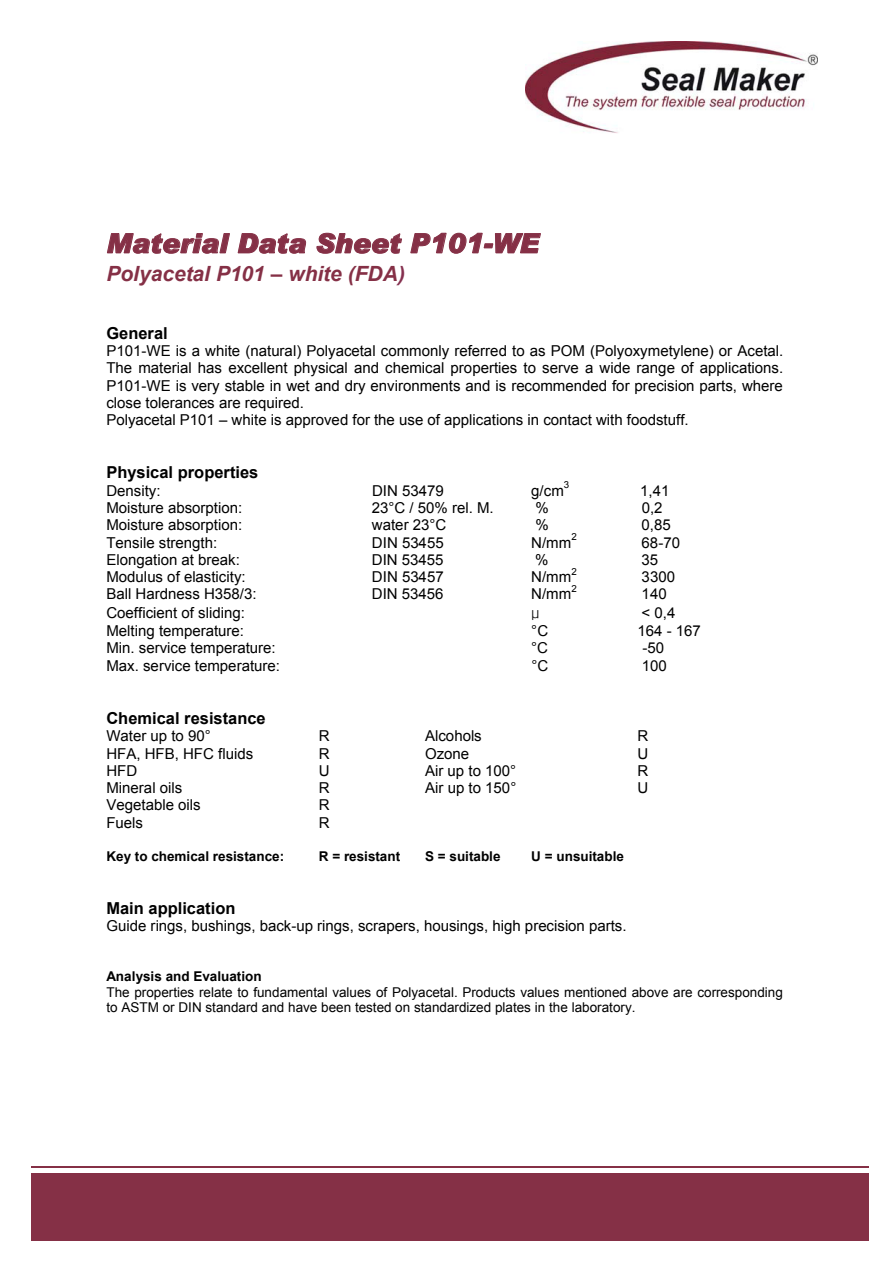
<style>
.page{position:relative;width:893px;height:1263px;background:#fff}
.page>*{position:absolute;margin:0;border:0;box-sizing:border-box;transform-origin:0 0}
.t1{font:italic 900 27px "Arial";color:#853046}
.t2{font:italic 700 21px "Arial";color:#853046}
.t3{font:700 16.5px "Arial";color:#000}
.t4{font:15px/17.2px "Arial";color:#000}
.t5{font:15px "Gulim";color:#000}
.t6{font:13.5px/15.6px "Arial";color:#000}
.t7{font:700 13.5px "Arial";color:#000}
.t8{font:9.75px "Arial";color:#000}
.s1{color:#85304f}
</style>
<div class="page">
<div style="left:31px;top:1173px;width:837px;height:67px;background:#853046"></div>
<hr style="left:31px;top:1166px;width:837px;height:1px;background:#853046">
<img style="left:525px;top:42px;width:292px;height:91px">
<svg style="left:107px;top:233px;width:123px;height:21px"></svg>
<svg style="left:237px;top:233px;width:69px;height:21px"></svg>
<svg style="left:316px;top:233px;width:86px;height:21px"></svg>
<svg style="left:410px;top:232px;width:131px;height:22px"></svg>
<h1 class="t1" style="left:106px;top:227px;width:434px">Material Data Sheet P101-WE</h1>
<h2 class="t2" style="left:106px;top:260px;width:300px">Polyacetal P101 – white (FDA<span class="s1">)</span></h2>
<p class="t3" style="left:106px;top:322px;width:63px">General</p>
<p class="t4" style="left:106px;top:342px;width:678px">P101-WE is a white (natural) Polyacetal commonly referred to as POM (Polyoxymetylene) or Acetal.<br>The material has excellent physical and chemical properties to serve a wide range of applications.<br>P101-WE is very stable in wet and dry environments and is recommended for precision parts, where close tolerances are required.<br>Polyacetal P101 – white is approved for the use of applications in contact with foodstuff.</p>
<p class="t3" style="left:106px;top:462px;width:154px">Physical properties</p>
<p class="t4" style="left:106px;top:482px;width:56px">Density:</p>
<p class="t4" style="left:372px;top:482px;width:73px">DIN 53479</p>
<p class="t4" style="left:531px;top:482px;width:34px">g/cm</p>
<p class="t8" style="left:564px;top:479px;width:7px">3</p>
<p class="t4" style="left:640px;top:482px;width:31px">1,41</p>
<p class="t4" style="left:106px;top:499px;width:137px">Moisture absorption:</p>
<p class="t4" style="left:372px;top:499px;width:123px">23°C / 50% rel. M.</p>
<p class="t4" style="left:535px;top:499px;width:15px">%</p>
<p class="t4" style="left:642px;top:499px;width:22px">0,2</p>
<p class="t4" style="left:106px;top:517px;width:137px">Moisture absorption:</p>
<p class="t4" style="left:372px;top:517px;width:76px">water 23°C</p>
<p class="t4" style="left:535px;top:517px;width:15px">%</p>
<p class="t4" style="left:641px;top:517px;width:31px">0,85</p>
<p class="t4" style="left:106px;top:534px;width:112px">Tensile strength:</p>
<p class="t4" style="left:372px;top:534px;width:73px">DIN 53455</p>
<p class="t4" style="left:531px;top:534px;width:42px">N/mm</p>
<p class="t8" style="left:571px;top:530px;width:7px">2</p>
<p class="t4" style="left:642px;top:534px;width:40px">68-70</p>
<p class="t4" style="left:106px;top:551px;width:135px">Elongation at break:</p>
<p class="t4" style="left:372px;top:551px;width:73px">DIN 53455</p>
<p class="t4" style="left:535px;top:551px;width:15px">%</p>
<p class="t4" style="left:641px;top:551px;width:18px">35</p>
<p class="t4" style="left:106px;top:568px;width:141px">Modulus of elasticity:</p>
<p class="t4" style="left:372px;top:568px;width:73px">DIN 53457</p>
<p class="t4" style="left:531px;top:568px;width:42px">N/mm</p>
<p class="t8" style="left:571px;top:565px;width:7px">2</p>
<p class="t4" style="left:642px;top:568px;width:35px">3300</p>
<p class="t8" style="left:571px;top:582px;width:7px">2</p>
<p class="t4" style="left:106px;top:586px;width:152px">Ball Hardness H358/3:</p>
<p class="t4" style="left:372px;top:586px;width:73px">DIN 53456</p>
<p class="t4" style="left:531px;top:586px;width:42px">N/mm</p>
<p class="t4" style="left:642px;top:586px;width:27px">140</p>
<p class="t4" style="left:106px;top:604px;width:140px">Coefficient of sliding:</p>
<p class="t5" style="left:531px;top:605px;width:10px">μ</p>
<p class="t4" style="left:641px;top:604px;width:35px">&lt; 0,4</p>
<p class="t4" style="left:106px;top:622px;width:139px">Melting temperature:</p>
<p class="t4" style="left:531px;top:622px;width:18px">°C</p>
<p class="t4" style="left:637px;top:622px;width:65px">164 - 167</p>
<p class="t4" style="left:106px;top:640px;width:171px">Min. service temperature:</p>
<p class="t4" style="left:531px;top:640px;width:18px">°C</p>
<p class="t4" style="left:642px;top:640px;width:23px">-50</p>
<p class="t4" style="left:106px;top:657px;width:175px">Max. service temperature:</p>
<p class="t4" style="left:531px;top:657px;width:18px">°C</p>
<p class="t4" style="left:642px;top:657px;width:27px">100</p>
<p class="t3" style="left:106px;top:707px;width:161px">Chemical resistance</p>
<p class="t4" style="left:106px;top:728px;width:106px">Water up to 90°</p>
<p class="t4" style="left:319px;top:728px;width:12px">R</p>
<p class="t4" style="left:425px;top:728px;width:58px">Alcohols</p>
<p class="t4" style="left:637px;top:728px;width:12px">R</p>
<p class="t4" style="left:106px;top:745px;width:148px">HFA, HFB, HFC fluids</p>
<p class="t4" style="left:319px;top:745px;width:12px">R</p>
<p class="t4" style="left:425px;top:745px;width:46px">Ozone</p>
<p class="t4" style="left:637px;top:745px;width:12px">U</p>
<p class="t4" style="left:106px;top:762px;width:32px">HFD</p>
<p class="t4" style="left:319px;top:762px;width:12px">U</p>
<p class="t4" style="left:425px;top:762px;width:93px">Air up to 100°</p>
<p class="t4" style="left:637px;top:762px;width:12px">R</p>
<p class="t4" style="left:106px;top:779px;width:77px">Mineral oils</p>
<p class="t4" style="left:319px;top:779px;width:12px">R</p>
<p class="t4" style="left:425px;top:779px;width:93px">Air up to 150°</p>
<p class="t4" style="left:638px;top:779px;width:12px">U</p>
<p class="t4" style="left:106px;top:797px;width:96px">Vegetable oils</p>
<p class="t4" style="left:319px;top:797px;width:12px">R</p>
<p class="t4" style="left:106px;top:814px;width:38px">Fuels</p>
<p class="t4" style="left:319px;top:814px;width:12px">R</p>
<p class="t7" style="left:106px;top:847px;width:179px">Key to chemical resistance:</p>
<p class="t7" style="left:319px;top:847px;width:83px">R = resistant</p>
<p class="t7" style="left:425px;top:847px;width:77px">S = suitable</p>
<p class="t7" style="left:531px;top:847px;width:94px">U = unsuitable</p>
<p class="t3" style="left:106px;top:897px;width:131px">Main application</p>
<p class="t4" style="left:106px;top:917px;width:522px">Guide rings, bushings, back-up rings, scrapers, housings, high precision parts.</p>
<p class="t7" style="left:106px;top:968px;width:157px">Analysis and Evaluation</p>
<p class="t6" style="left:106px;top:985px;width:678px">The properties relate to fundamental values of Polyacetal. Products values mentioned above are corresponding to ASTM or DIN standard and have been tested on standardized plates in the laboratory.</p>
</div>
